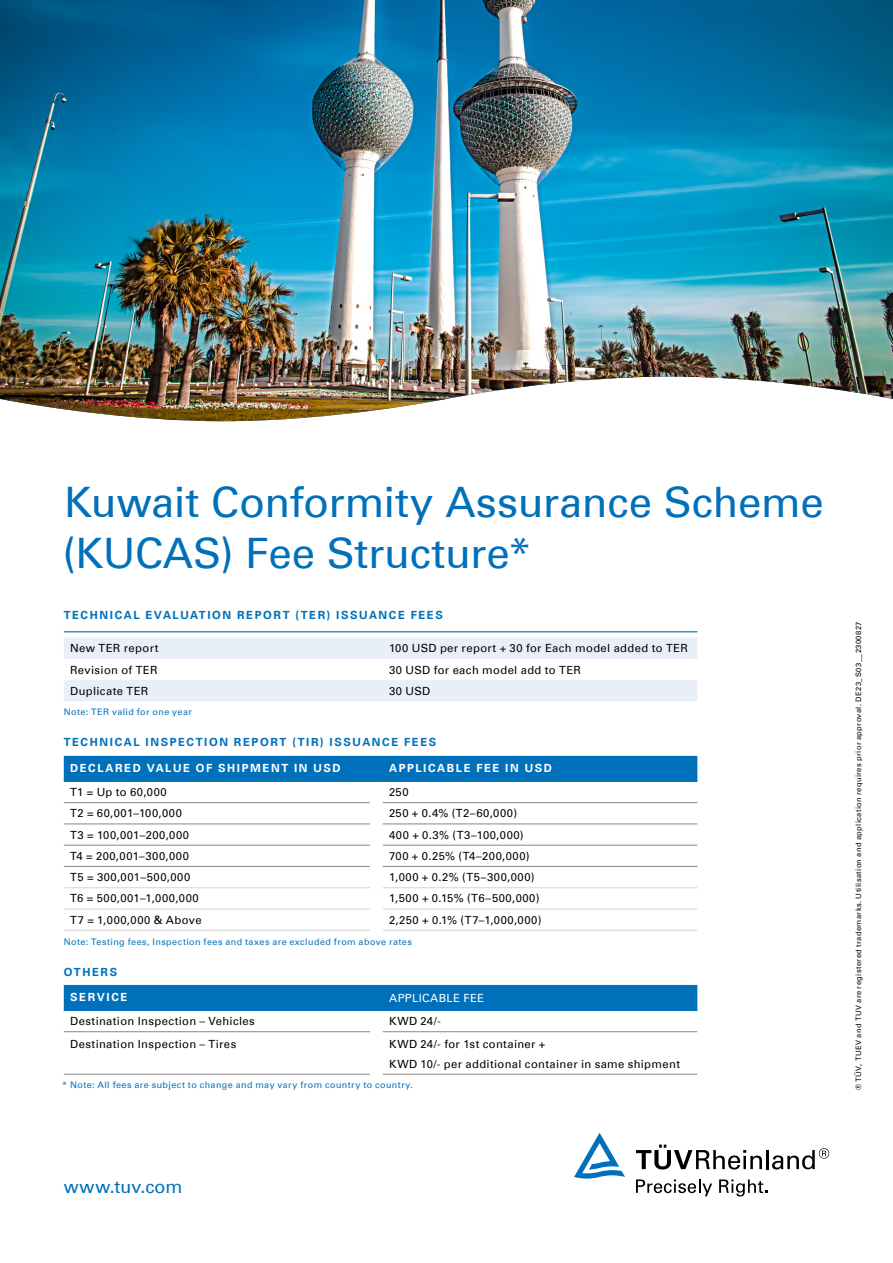
<style>
.page{position:relative;width:893px;height:1263px;background:#fff}
.page>*{position:absolute;margin:0;border:0;box-sizing:border-box;transform-origin:0 0}
.t1{font:42px/51px "Univers Com 55 Roman";letter-spacing:-.005em;color:#0070ba}
.t2{font:18px "Univers Com 55 Roman";letter-spacing:.01em;color:#0070ba}
.t3{font:11.25px/19.2px "Univers Com 55 Roman";letter-spacing:.035em;color:#000}
.t4{font:700 11.25px "Univers Com 65";letter-spacing:.145em;color:#0070ba}
.t5{font:700 11.25px "Univers Com 65";letter-spacing:.145em;color:#fff}
.t6{font:11.25px "Univers Com 55 Roman";letter-spacing:.035em;color:#fff}
.t7{font:9px "Univers Com 55 Roman";letter-spacing:.05em;color:#0070ba}
.t8{font:7.5px "Univers Com 55 Roman";letter-spacing:.05em;color:#000}
</style>
<div class="page">
<svg style="left:636px;top:1144px;width:126px;height:25px"></svg>
<hr style="left:766px;top:1150px;width:3px;height:19px;background:#000">
<svg style="left:772px;top:1148px;width:57px;height:21px"></svg>
<svg style="left:574px;top:1133px;width:51px;height:45px"></svg>
<svg style="left:636px;top:1179px;width:76px;height:17px"></svg>
<svg style="left:719px;top:1179px;width:48px;height:17px"></svg>
<img style="left:0;top:0;width:893px;height:421px">
<svg style="left:64px;top:632px;width:633px;height:69px"></svg>
<hr style="left:64px;top:631px;width:633px;height:1px;background:#0070ba">
<hr style="left:64px;top:802px;width:306px;height:1px;background:#878786">
<hr style="left:383px;top:802px;width:314px;height:1px;background:#878786">
<hr style="left:64px;top:824px;width:306px;height:1px;background:#878786">
<hr style="left:383px;top:824px;width:314px;height:1px;background:#878786">
<hr style="left:64px;top:845px;width:306px;height:1px;background:#878786">
<hr style="left:383px;top:845px;width:314px;height:1px;background:#878786">
<hr style="left:64px;top:866px;width:306px;height:1px;background:#878786">
<hr style="left:383px;top:866px;width:314px;height:1px;background:#878786">
<div style="left:64px;top:756px;width:633px;height:26px;background:#0070ba"></div>
<hr style="left:383px;top:781px;width:314px;height:1px;background:#0070ba">
<hr style="left:64px;top:887px;width:306px;height:1px;background:#dadada">
<hr style="left:383px;top:887px;width:314px;height:1px;background:#dadada">
<hr style="left:64px;top:908px;width:306px;height:1px;background:#dadada">
<hr style="left:383px;top:908px;width:314px;height:1px;background:#dadada">
<hr style="left:64px;top:930px;width:306px;height:1px;background:#dadada">
<hr style="left:383px;top:930px;width:314px;height:1px;background:#dadada">
<hr style="left:64px;top:1031px;width:306px;height:1px;background:#878786">
<hr style="left:383px;top:1031px;width:314px;height:1px;background:#878786">
<hr style="left:64px;top:1074px;width:306px;height:1px;background:#878786">
<hr style="left:383px;top:1074px;width:314px;height:1px;background:#878786">
<div style="left:64px;top:985px;width:633px;height:26px;background:#0070ba"></div>
<hr style="left:383px;top:1010px;width:314px;height:1px;background:#0070ba">
<h1 class="t1" style="left:63px;top:476px;width:762px">Kuwait Conformity Assurance Scheme (KUCAS) Fee Structure*</h1>
<p class="t4" style="left:64px;top:608px;width:381px">TECHNICAL EVALUATION REPORT (TER) ISSUANCE FEES</p>
<p class="t3" style="left:70px;top:639px;width:90px">New TER report</p>
<p class="t3" style="left:389px;top:639px;width:300px">100 USD per report + 30 for Each model added to TER</p>
<p class="t3" style="left:70px;top:660px;width:89px">Revision of TER</p>
<p class="t3" style="left:389px;top:660px;width:193px">30 USD for each model add to TER</p>
<p class="t3" style="left:70px;top:681px;width:80px">Duplicate TER</p>
<p class="t3" style="left:389px;top:681px;width:43px">30 USD</p>
<p class="t7" style="left:64px;top:706px;width:130px">Note: TER valid for one year</p>
<p class="t4" style="left:64px;top:736px;width:374px">TECHNICAL INSPECTION REPORT (TIR) ISSUANCE FEES</p>
<p class="t5" style="left:70px;top:761px;width:272px">DECLARED VALUE OF SHIPMENT IN USD</p>
<p class="t5" style="left:389px;top:761px;width:164px">APPLICABLE FEE IN USD</p>
<p class="t3" style="left:70px;top:783px;width:98px">T1 = Up to 60,000</p>
<p class="t3" style="left:389px;top:783px;width:21px">250</p>
<p class="t3" style="left:70px;top:804px;width:113px">T2 = 60,001–100,000</p>
<p class="t3" style="left:389px;top:804px;width:130px">250 + 0.4% (T2–60,000)</p>
<p class="t3" style="left:70px;top:825px;width:121px">T3 = 100,001–200,000</p>
<p class="t3" style="left:389px;top:825px;width:136px">400 + 0.3% (T3–100,000)</p>
<p class="t3" style="left:70px;top:846px;width:120px">T4 = 200,001–300,000</p>
<p class="t3" style="left:389px;top:846px;width:142px">700 + 0.25% (T4–200,000)</p>
<p class="t3" style="left:70px;top:867px;width:122px">T5 = 300,001–500,000</p>
<p class="t3" style="left:389px;top:867px;width:147px">1,000 + 0.2% (T5–300,000)</p>
<p class="t3" style="left:70px;top:889px;width:130px">T6 = 500,001–1,000,000</p>
<p class="t3" style="left:389px;top:889px;width:152px">1,500 + 0.15% (T6–500,000)</p>
<p class="t3" style="left:70px;top:910px;width:133px">T7 = 1,000,000 &amp; Above</p>
<p class="t3" style="left:389px;top:910px;width:154px">2,250 + 0.1% (T7–1,000,000)</p>
<p class="t7" style="left:64px;top:936px;width:350px">Note: Testing fees, Inspection fees and taxes are excluded from above rates</p>
<p class="t4" style="left:64px;top:965px;width:55px">OTHERS</p>
<p class="t5" style="left:70px;top:991px;width:59px">SERVICE</p>
<p class="t6" style="left:389px;top:991px;width:97px">APPLICABLE FEE</p>
<p class="t3" style="left:70px;top:1012px;width:186px">Destination Inspection – Vehicles</p>
<p class="t3" style="left:389px;top:1012px;width:53px">KWD 24/-</p>
<p class="t3" style="left:70px;top:1035px;width:168px">Destination Inspection – Tires</p>
<p class="t3" style="left:389px;top:1035px;width:292px">KWD 24/- for 1st container +<br>KWD 10/- per additional container in same shipment</p>
<p class="t7" style="left:62px;top:1079px;width:352px">* Note: All fees are subject to change and may vary from country to country.</p>
<p class="t8" style="left:854px;top:1090px;width:470px;rotate:-90deg">® TÜV, TUEV and TUV are registered trademarks. Utilisation and application requires prior approval. DE23_S03__2300827</p>
<h2 class="t2" style="left:64px;top:1175px;width:120px">www.tuv.com</h2>
</div>
